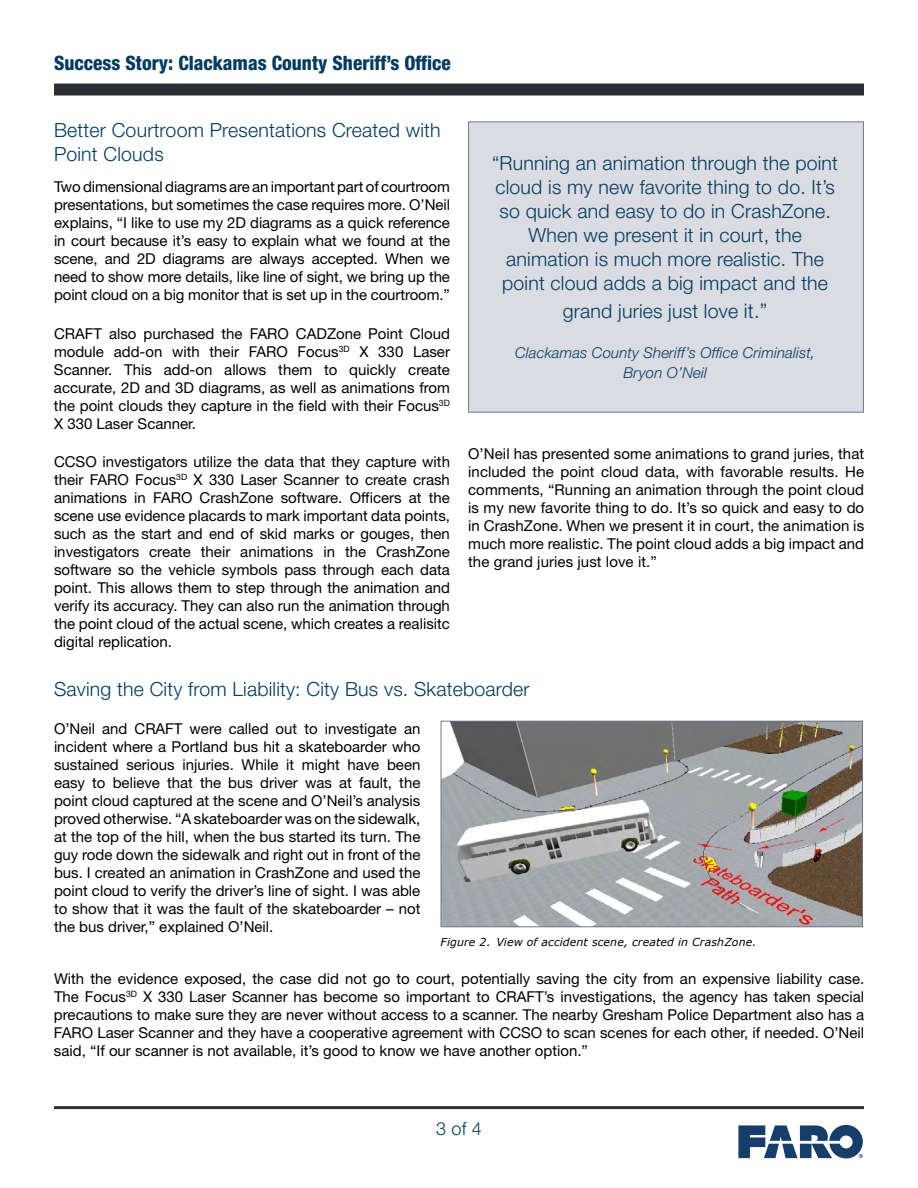
<style>
.page{position:relative;width:918px;height:1188px;background:#fff}
.page>*{position:absolute;margin:0;border:0;box-sizing:border-box;transform-origin:0 0}
.t1{font:800 condensed 19.8px "Helvetica Neue";color:#003b64}
.t2{font:300 19.5px/24px "Helvetica Neue";letter-spacing:.01em;color:#003b64}
.t3{font:300 18px "Helvetica Neue";color:#003b64}
.t4{font:15px/18px "Helvetica Neue";color:#000;text-align:justify}
.t5{font:italic 300 15px/19.5px "Helvetica Neue";letter-spacing:.01em;color:#003b64;text-align:center}
.t6{font:italic 10.95px "Verdana";letter-spacing:.01em;color:#000}
.s1{font-size:20.25px}
</style>
<div class="page">
<svg style="left:738px;top:1125px;width:125px;height:33px"></svg>
<hr style="left:54px;top:1106px;width:810px;height:3px;background:#2a2f33">
<div style="left:54px;top:84px;width:810px;height:12px;background:#2a2f33"></div>
<div style="left:468px;top:122px;width:396px;height:291px;background:#dadce1;border:1px solid #6b778c"></div>
<img style="left:443px;top:723px;width:418px;height:202px">
<div style="left:441px;top:721px;width:422px;height:206px;border:1px solid #6b778c"></div>
<h1 class="t1" style="left:54px;top:51px;width:398px">Success Story: Clackamas County Sheriff’s Office</h1>
<h2 class="t2" style="left:54px;top:117px;width:388px">Better Courtroom Presentations Created with<br>Point Clouds</h2>
<p class="t4" style="left:54px;top:178px;width:398px">Two dimensional diagrams are an important part of courtroom presentations, but sometimes the case requires more. O’Neil explains, “I like to use my 2D diagrams as a quick reference in court because it’s easy to explain what we found at the scene, and 2D diagrams are always accepted. When we need to show more details, like line of sight, we bring up the point cloud on a big monitor that is set up in the courtroom.”</p>
<p class="t4" style="left:54px;top:324px;width:398px">CRAFT also purchased the FARO CADZone Point Cloud module add-on with their FARO Focus<sup>3D</sup> X 330 Laser Scanner. This add-on allows them to quickly create accurate, 2D and 3D diagrams, as well as animations from the point clouds they capture in the field with their Focus<sup>3D </sup>X 330 Laser Scanner.</p>
<p class="t4" style="left:54px;top:452px;width:398px">CCSO investigators utilize the data that they capture with their FARO Focus<sup>3D</sup> X 330 Laser Scanner to create crash animations in FARO CrashZone software. Officers at the scene use evidence placards to mark important data points, such as the start and end of skid marks or gouges, then investigators create their animations in the CrashZone software so the vehicle symbols pass through each data point. This allows them to step through the animation and verify its accuracy. They can also run the animation through the point cloud of the actual scene, which creates a realisitc digital replication.</p>
<h2 class="t2" style="left:492px;top:150px;width:347px;text-align:center">“Running an animation through the point cloud is my new favorite thing to do. It’s so quick and easy to do in CrashZone.<br>When we present it in court, the animation is much more realistic. The point cloud adds a big impact and the</h2>
<h2 class="t2" style="left:563px;top:299px;width:206px">grand juries just love <span class="s1">it.”</span></h2>
<p class="t5" style="left:515px;top:343px;width:301px">Clackamas County Sheriff’s Office Criminalist,<br>Bryon O’Neil</p>
<p class="t4" style="left:468px;top:444px;width:398px">O’Neil has presented some animations to grand juries, that included the point cloud data, with favorable results. He comments, “Running an animation through the point cloud is my new favorite thing to do. It’s so quick and easy to do in CrashZone. When we present it in court, the animation is much more realistic. The point cloud adds a big impact and the grand juries just love it.”</p>
<h2 class="t2" style="left:54px;top:677px;width:477px">Saving the City from Liability: City Bus vs. Skateboarder</h2>
<p class="t4" style="left:54px;top:720px;width:368px">O’Neil and CRAFT were called out to investigate an incident where a Portland bus hit a skateboarder who sustained serious injuries. While it might have been easy to believe that the bus driver was at fault, the point cloud captured at the scene and O’Neil’s analysis proved otherwise. “A skateboarder was on the sidewalk, at the top of the hill, when the bus started its turn. The guy rode down the sidewalk and right out in front of the bus. I created an animation in CrashZone and used the point cloud to verify the driver’s line of sight. I was able to show that it was the fault of the skateboarder – not the bus driver,” explained O’Neil.</p>
<p class="t4" style="left:54px;top:969px;width:812px">With the evidence exposed, the case did not go to court, potentially saving the city from an expensive liability case.<br>The Focus<sup>3D</sup> X 330 Laser Scanner has become so important to CRAFT’s investigations, the agency has taken special precautions to make sure they are never without access to a scanner. The nearby Gresham Police Department also has a FARO Laser Scanner and they have a cooperative agreement with CCSO to scan scenes for each other, if needed. O’Neil said, “If our scanner is not available, it’s good to know we have another option.”</p>
<p class="t6" style="left:441px;top:935px;width:317px">Figure 2. View of accident scene, created in CrashZone.</p>
<p class="t3" style="left:436px;top:1117px;width:47px">3 of 4</p>
</div>
